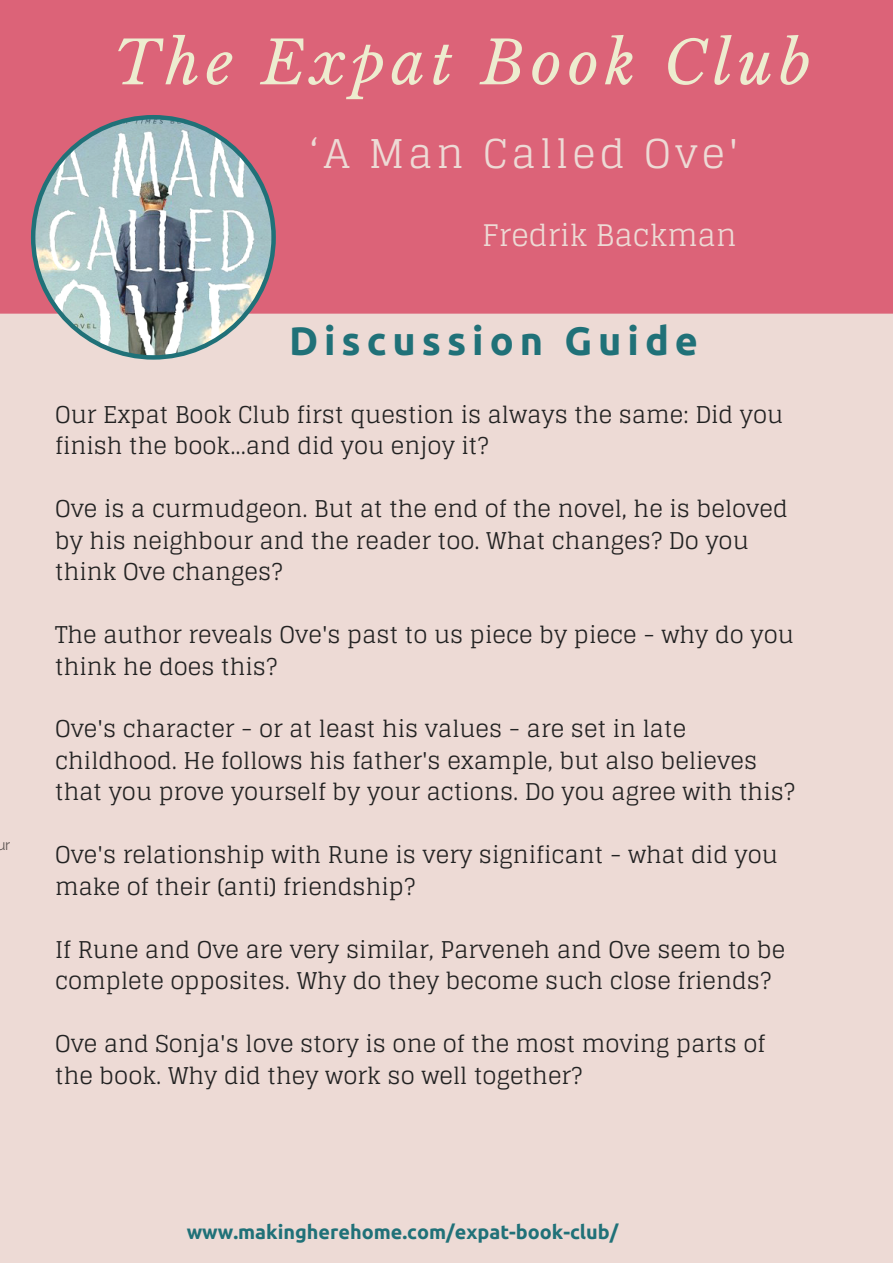
<style>
.page{position:relative;width:893px;height:1263px;background:#fff}
.page>*{position:absolute;margin:0;border:0;box-sizing:border-box;transform-origin:0 0}
.t1{font:italic 59.55px "Libre Baskerville";letter-spacing:.1em;color:#edeccf}
.t2{font:700 39.6px "Ubuntu";letter-spacing:.15em;color:#207178}
.t3{font:39.6px "Glegoo";letter-spacing:.1em;color:#eddad5}
.t4{font:29.7px "Glegoo";color:#eddad5}
.t5{font:23.1px/31.5px "Glegoo";color:#222}
.t6{font:700 19.8px "Ubuntu";color:#207178}
.t7{font:14.85px "Raleway";color:#000}
</style>
<div class="page">
<div style="left:0;top:314px;width:892px;height:948px;background:#eddad5"></div>
<div style="left:0;top:0;width:892px;height:314px;background:#dc6378"></div>
<svg style="left:31px;top:115px;width:245px;height:245px;background:#b0b1b6"></svg>
<p class="t7" style="left:-4px;top:836px;width:16px">ur</p>
<h1 class="t1" style="left:113px;top:27px;width:698px">The Expat Book Club</h1>
<h2 class="t3" style="left:309px;top:129px;width:430px">‘A Man Called Ove'</h2>
<p class="t4" style="left:482px;top:217px;width:256px">Fredrik Backman</p>
<h2 class="t2" style="left:289px;top:318px;width:410px">Discussion Guide</h2>
<p class="t5" style="left:55px;top:398px;width:729px">Our Expat Book Club first question is always the same: Did you finish the book...and did you enjoy it?</p>
<p class="t5" style="left:55px;top:493px;width:734px">Ove is a curmudgeon. But at the end of the novel, he is beloved by his neighbour and the reader too. What changes? Do you think Ove changes?</p>
<p class="t5" style="left:55px;top:619px;width:740px">The author reveals Ove's past to us piece by piece - why do you think he does this?</p>
<p class="t5" style="left:55px;top:713px;width:741px">Ove's character - or at least his values - are set in late childhood. He follows his father's example, but also believes that you prove yourself by your actions. Do you agree with this?</p>
<p class="t5" style="left:55px;top:839px;width:724px">Ove's relationship with Rune is very significant - what did you make of their (anti) friendship?</p>
<p class="t5" style="left:55px;top:933px;width:732px">If Rune and Ove are very similar, Parveneh and Ove seem to be complete opposites. Why do they become such close friends?</p>
<p class="t5" style="left:55px;top:1028px;width:712px">Ove and Sonja's love story is one of the most moving parts of the book. Why did they work so well together?</p>
<p class="t6" style="left:187px;top:1220px;width:433px">www.makingherehome.com/expat-book-club/</p>
</div>
